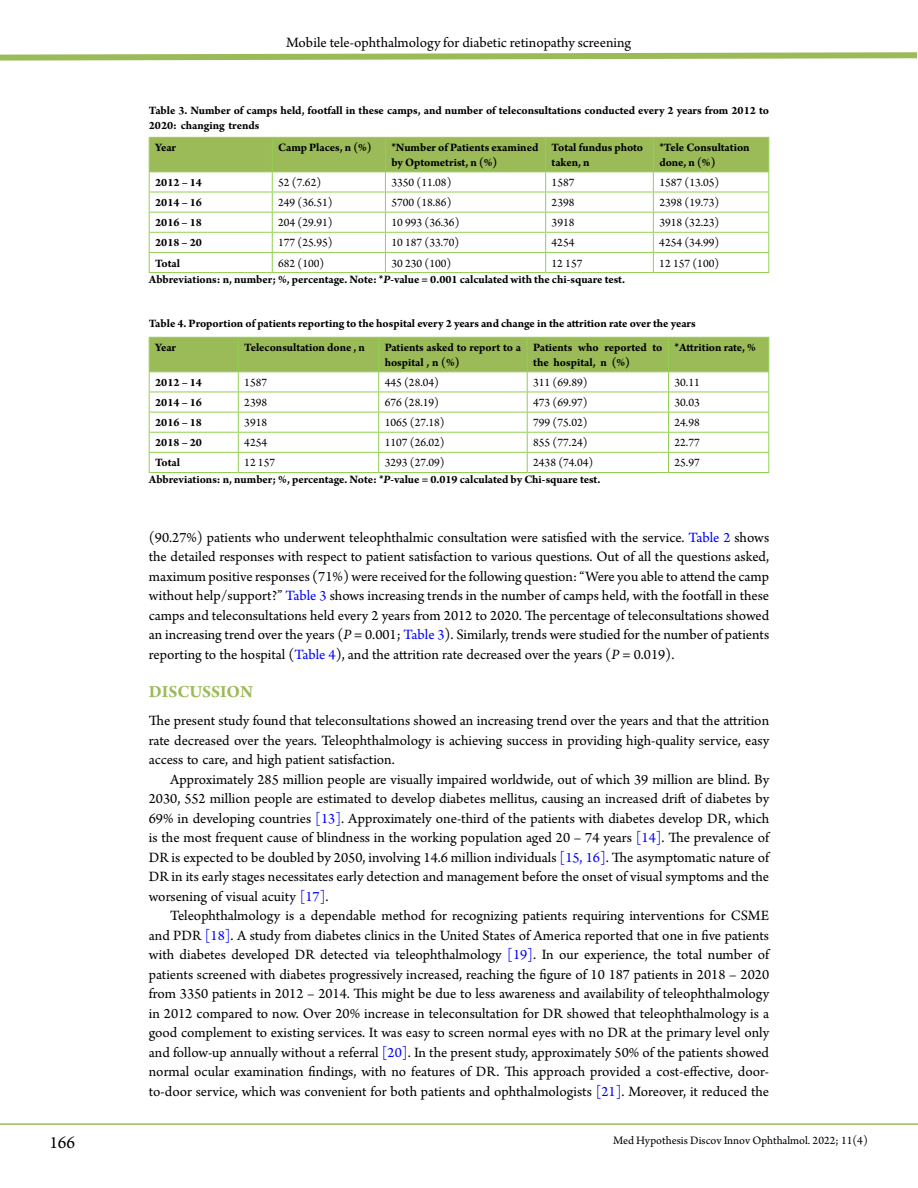
<style>
.page{position:relative;width:918px;height:1188px;background:#fff}
.page>*{position:absolute;margin:0;border:0;box-sizing:border-box;transform-origin:0 0}
.t1{font:700 18px "Arno Pro";color:#9bbb59}
.t2{font:18px "Arno Pro";color:#000}
.t3{font:15px/19.5px "Arno Pro";color:#000;text-align:justify}
.t4{font:700 12px/14.4px "Arno Pro";letter-spacing:-.005em;color:#000}
.t5{font:12px "Arno Pro";color:#000}
.s1{font-style:italic}
.s2{color:#00f}
</style>
<div class="page">
<hr style="left:0;top:1123px;width:918px;height:2px;background:#9bbb59">
<svg style="left:0;top:52px;width:918px;height:9px"></svg>
<svg style="left:149px;top:137px;width:620px;height:135px"></svg>
<hr style="left:149px;top:272px;width:123px;height:1px;background:#92d050">
<hr style="left:272px;top:272px;width:113px;height:1px;background:#92d050">
<hr style="left:385px;top:272px;width:161px;height:1px;background:#92d050">
<hr style="left:546px;top:272px;width:107px;height:1px;background:#92d050">
<hr style="left:653px;top:272px;width:116px;height:1px;background:#92d050">
<svg style="left:149px;top:337px;width:620px;height:135px"></svg>
<hr style="left:149px;top:472px;width:89px;height:1px;background:#92d050">
<hr style="left:238px;top:472px;width:141px;height:1px;background:#92d050">
<hr style="left:379px;top:472px;width:148px;height:1px;background:#92d050">
<hr style="left:527px;top:472px;width:142px;height:1px;background:#92d050">
<hr style="left:669px;top:472px;width:100px;height:1px;background:#92d050">
<p class="t3" style="left:286px;top:34px;width:346px">Mobile tele-ophthalmology for diabetic retinopathy screening</p>
<p class="t4" style="left:149px;top:104px;width:622px">Table 3. Number of camps held, footfall in these camps, and number of teleconsultations conducted every 2 years from 2012 to<br>2020: changing trends</p>
<p class="t4" style="left:155px;top:141px;width:22px">Year</p>
<p class="t4" style="left:278px;top:141px;width:95px">Camp Places, n (%)</p>
<p class="t4" style="left:391px;top:141px;width:148px">*Number of Patients examined by Optometrist, n (%)</p>
<p class="t4" style="left:552px;top:141px;width:93px">Total fundus photo taken, n</p>
<p class="t4" style="left:659px;top:141px;width:92px">*Tele Consultation done, n (%)</p>
<p class="t4" style="left:155px;top:176px;width:48px">2012 – 14</p>
<p class="t5" style="left:278px;top:176px;width:45px">52 (7.62)</p>
<p class="t5" style="left:391px;top:176px;width:62px">3350 (11.08)</p>
<p class="t5" style="left:552px;top:176px;width:24px">1587</p>
<p class="t5" style="left:659px;top:176px;width:62px">1587 (13.05)</p>
<p class="t4" style="left:155px;top:196px;width:48px">2014 – 16</p>
<p class="t5" style="left:278px;top:196px;width:56px">249 (36.51)</p>
<p class="t5" style="left:391px;top:196px;width:62px">5700 (18.86)</p>
<p class="t5" style="left:552px;top:196px;width:24px">2398</p>
<p class="t5" style="left:659px;top:196px;width:62px">2398 (19.73)</p>
<p class="t4" style="left:155px;top:216px;width:48px">2016 – 18</p>
<p class="t5" style="left:278px;top:216px;width:56px">204 (29.91)</p>
<p class="t5" style="left:391px;top:216px;width:70px">10 993 (36.36)</p>
<p class="t5" style="left:552px;top:216px;width:24px">3918</p>
<p class="t5" style="left:659px;top:216px;width:62px">3918 (32.23)</p>
<p class="t4" style="left:155px;top:236px;width:48px">2018 – 20</p>
<p class="t5" style="left:278px;top:236px;width:56px">177 (25.95)</p>
<p class="t5" style="left:391px;top:236px;width:70px">10 187 (33.70)</p>
<p class="t5" style="left:552px;top:236px;width:24px">4254</p>
<p class="t5" style="left:659px;top:236px;width:62px">4254 (34.99)</p>
<p class="t4" style="left:155px;top:256px;width:26px">Total</p>
<p class="t5" style="left:278px;top:256px;width:48px">682 (100)</p>
<p class="t5" style="left:391px;top:256px;width:61px">30 230 (100)</p>
<p class="t5" style="left:552px;top:256px;width:32px">12 157</p>
<p class="t5" style="left:659px;top:256px;width:61px">12 157 (100)</p>
<p class="t4" style="left:149px;top:273px;width:478px">Abbreviations: n, number; %, percentage. Note: *<span class="s1">P</span>-value = 0.001 calculated with the chi-square test.</p>
<p class="t4" style="left:155px;top:311px;width:542px;line-height:24.8px;text-indent:-6px">Table 4. Proportion of patients reporting to the hospital every 2 years and change in the attrition rate over the years<br>Year</p>
<p class="t4" style="left:244px;top:341px;width:122px">Teleconsultation done , n</p>
<p class="t4" style="left:385px;top:341px;width:138px">Patients asked to report to a hospital , n (%)</p>
<p class="t4" style="left:533px;top:341px;width:131px">Patients who reported to the hospital, n (%)</p>
<p class="t4" style="left:675px;top:341px;width:83px">*Attrition rate, %</p>
<p class="t4" style="left:155px;top:376px;width:48px">2012 – 14</p>
<p class="t5" style="left:244px;top:375px;width:24px">1587</p>
<p class="t5" style="left:385px;top:375px;width:56px">445 (28.04)</p>
<p class="t5" style="left:533px;top:375px;width:56px">311 (69.89)</p>
<p class="t5" style="left:675px;top:375px;width:27px">30.11</p>
<p class="t4" style="left:155px;top:396px;width:48px">2014 – 16</p>
<p class="t5" style="left:244px;top:396px;width:24px">2398</p>
<p class="t5" style="left:385px;top:396px;width:56px">676 (28.19)</p>
<p class="t5" style="left:533px;top:396px;width:56px">473 (69.97)</p>
<p class="t5" style="left:675px;top:396px;width:27px">30.03</p>
<p class="t4" style="left:155px;top:416px;width:48px">2016 – 18</p>
<p class="t5" style="left:244px;top:416px;width:24px">3918</p>
<p class="t5" style="left:385px;top:416px;width:62px">1065 (27.18)</p>
<p class="t5" style="left:533px;top:416px;width:56px">799 (75.02)</p>
<p class="t5" style="left:675px;top:416px;width:27px">24.98</p>
<p class="t4" style="left:155px;top:436px;width:48px">2018 – 20</p>
<p class="t5" style="left:244px;top:436px;width:24px">4254</p>
<p class="t5" style="left:385px;top:436px;width:62px">1107 (26.02)</p>
<p class="t5" style="left:533px;top:436px;width:56px">855 (77.24)</p>
<p class="t5" style="left:675px;top:436px;width:27px">22.77</p>
<p class="t4" style="left:155px;top:456px;width:26px">Total</p>
<p class="t5" style="left:244px;top:456px;width:32px">12 157</p>
<p class="t5" style="left:385px;top:456px;width:62px">3293 (27.09)</p>
<p class="t5" style="left:533px;top:456px;width:62px">2438 (74.04)</p>
<p class="t5" style="left:675px;top:456px;width:27px">25.97</p>
<p class="t4" style="left:149px;top:473px;width:453px">Abbreviations: n, number; %, percentage. Note: *<span class="s1">P</span>-value = 0.019 calculated by Chi-square test.</p>
<p class="t3" style="left:149px;top:528px;width:622px">(90.27%) patients who underwent teleophthalmic consultation were satisfied with the service. <span class="s2">Table 2</span> shows the detailed responses with respect to patient satisfaction to various questions. Out of all the questions asked, maximum positive responses (71%) were received for the following question: “Were you able to attend the camp without help/support?” <span class="s2">Table 3</span> shows increasing trends in the number of camps held, with the footfall in these camps and teleconsultations held every 2 years from 2012 to 2020. The percentage of teleconsultations showed an increasing trend over the years (<span class="s1">P</span> = 0.001; <span class="s2">Table 3</span>). Similarly, trends were studied for the number of patients reporting to the hospital (<span class="s2">Table 4</span>), and the attrition rate decreased over the years (<span class="s1">P</span> = 0.019).</p>
<p class="t1" style="left:149px;top:681px;width:106px">DISCUSSION</p>
<p class="t3" style="left:149px;top:712px;width:622px">The present study found that teleconsultations showed an increasing trend over the years and that the attrition rate decreased over the years. Teleophthalmology is achieving success in providing high-quality service, easy access to care, and high patient satisfaction.</p>
<p class="t3" style="left:149px;top:770px;width:622px;text-indent:21px">Approximately 285 million people are visually impaired worldwide, out of which 39 million are blind. By 2030, 552 million people are estimated to develop diabetes mellitus, causing an increased drift of diabetes by 69% in developing countries <span class="s2">[13]</span>. Approximately one-third of the patients with diabetes develop DR, which is the most frequent cause of blindness in the working population aged 20 – 74 years <span class="s2">[14]</span>. The prevalence of DR is expected to be doubled by 2050, involving 14.6 million individuals <span class="s2">[15, 16]</span>. The asymptomatic nature of DR in its early stages necessitates early detection and management before the onset of visual symptoms and the worsening of visual acuity <span class="s2">[17]</span>.</p>
<p class="t3" style="left:149px;top:907px;width:622px;text-indent:21px">Teleophthalmology is a dependable method for recognizing patients requiring interventions for CSME and PDR <span class="s2">[18]</span>. A study from diabetes clinics in the United States of America reported that one in five patients with diabetes developed DR detected via teleophthalmology <span class="s2">[19]</span>. In our experience, the total number of patients screened with diabetes progressively increased, reaching the figure of 10 187 patients in 2018 – 2020 from 3350 patients in 2012 – 2014. This might be due to less awareness and availability of teleophthalmology in 2012 compared to now. Over 20% increase in teleconsultation for DR showed that teleophthalmology is a good complement to existing services. It was easy to screen normal eyes with no DR at the primary level only and follow-up annually without a referral <span class="s2">[20]</span>. In the present study, approximately 50% of the patients showed normal ocular examination findings, with no features of DR. This approach provided a cost-effective, door&shy;to-door service, which was convenient for both patients and ophthalmologists <span class="s2">[21]</span>. Moreover, it reduced the</p>
<p class="t2" style="left:49px;top:1133px;width:27px">166</p>
<p class="t5" style="left:613px;top:1134px;width:256px">Med Hypothesis Discov Innov Ophthalmol. 2022; 11(4)</p>
</div>
